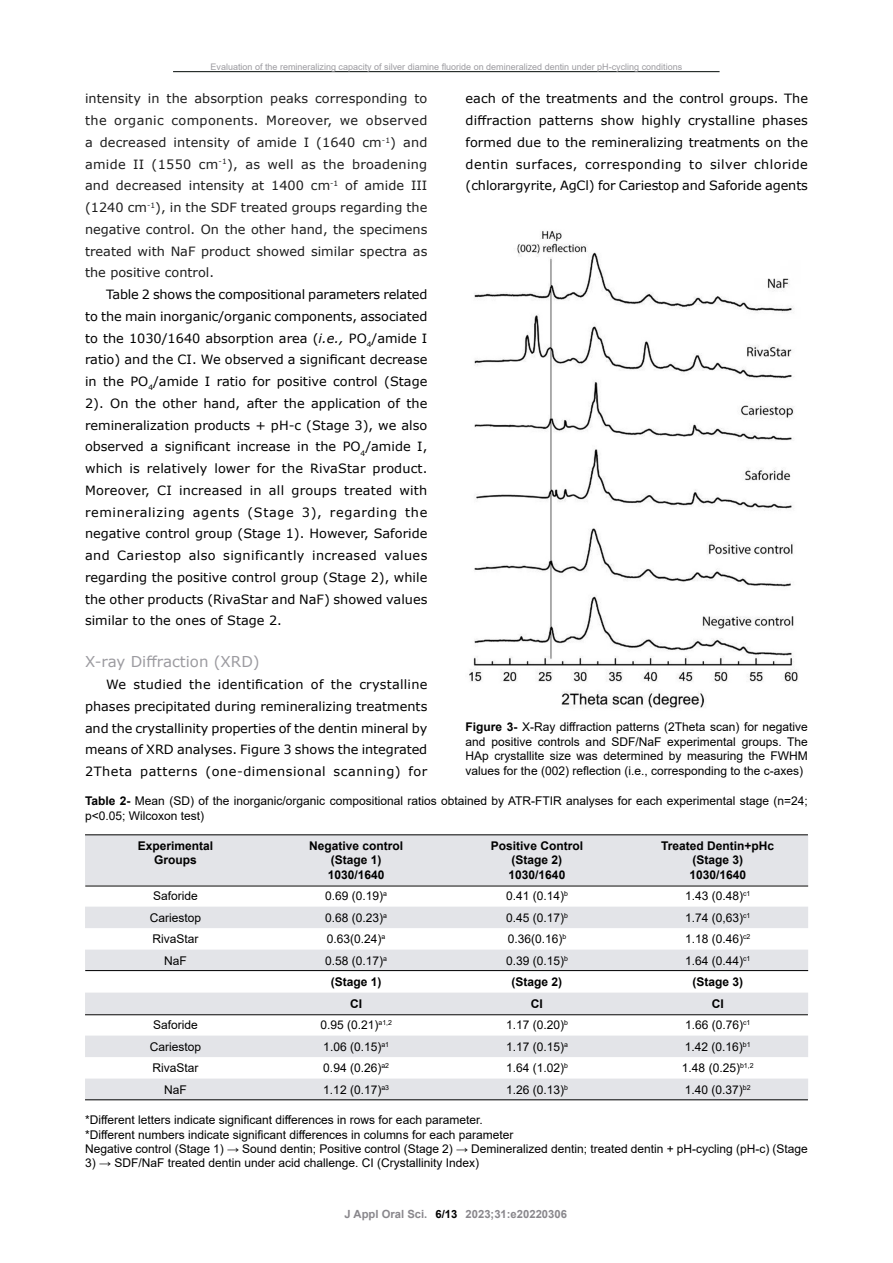
<style>
.page{position:relative;width:893px;height:1263px;background:#fff}
.page>*{position:absolute;margin:0;border:0;box-sizing:border-box;transform-origin:0 0}
.t1{font:15px "Verdana";color:#9c9ba0}
.t2{font:12.75px/21.8px "Verdana";color:#000;text-align:justify}
.t3{font:12.75px/21.8px "Verdana";color:#1d1d1d;text-align:justify}
.t4{font:12px/14.4px "Arial";color:#000}
.t5{font:700 12px/14.4px "Arial";color:#000;text-align:center}
.t6{font:700 11.25px "Arial";color:#89878c}
.t7{font:9px "Arial";color:#9c9ba0}
.s1{font-style:italic}
.s2{font-weight:700}
.s3{color:#000}
</style>
<div class="page">
<hr style="left:173px;top:71px;width:547px;height:1px;background:#000805">
<svg style="left:85px;top:835px;width:723px;height:264px;fill:#e3e4e8"></svg>
<hr style="left:85px;top:834px;width:723px;height:1px;background:#000">
<hr style="left:85px;top:886px;width:723px;height:1px;background:#000">
<hr style="left:85px;top:970px;width:723px;height:1px;background:#000">
<hr style="left:85px;top:1014px;width:723px;height:1px;background:#000">
<hr style="left:85px;top:1099px;width:723px;height:1px;background:#000">
<img style="left:469px;top:230px;width:330px;height:478px">
<p class="t7" style="left:211px;top:60px;width:473px">Evaluation of the remineralizing capacity of silver diamine fluoride on demineralized dentin under pH-cycling conditions</p>
<p class="t3" style="left:85px;top:88px;width:344px">intensity in the absorption peaks corresponding to the organic components. Moreover, we observed a decreased intensity of amide I (1640 cm<sup>-1</sup>) and amide II (1550 cm<sup>-1</sup>), as well as the broadening and decreased intensity at 1400 cm<sup>-1</sup> of amide III (1240 cm<sup>-1</sup>), in the SDF treated groups regarding the negative control. On the other hand, the specimens treated with NaF product showed similar spectra as the positive control.</p>
<p class="t2" style="left:85px;top:283px;width:344px;text-indent:21px">Table 2 shows the compositional parameters related to the main inorganic/organic components, associated to the 1030/1640 absorption area (<span class="s1">i.e.,</span> PO<sub>4</sub>/amide I ratio) and the CI. We observed a significant decrease in the PO<sub>4</sub>/amide I ratio for positive control (Stage 2). On the other hand, after the application of the remineralization products + pH-c (Stage 3), we also observed a significant increase in the PO<sub>4</sub>/amide I, which is relatively lower for the RivaStar product.<br>Moreover, CI increased in all groups treated with remineralizing agents (Stage 3), regarding the negative control group (Stage 1). However, Saforide and Cariestop also significantly increased values regarding the positive control group (Stage 2), while the other products (RivaStar and NaF) showed values similar to the ones of Stage 2.</p>
<p class="t1" style="left:85px;top:652px;width:176px">X-ray Diffraction (XRD)</p>
<p class="t2" style="left:85px;top:673px;width:344px;text-indent:21px">We studied the identification of the crystalline phases precipitated during remineralizing treatments and the crystallinity properties of the dentin mineral by means of XRD analyses. Figure 3 shows the integrated 2Theta patterns (one-dimensional scanning) for</p>
<p class="t2" style="left:466px;top:88px;width:344px">each of the treatments and the control groups. The diffraction patterns show highly crystalline phases formed due to the remineralizing treatments on the dentin surfaces, corresponding to silver chloride (chlorargyrite, AgCl) for Cariestop and Saforide agents</p>
<p class="t4" style="left:466px;top:720px;width:344px;text-align:justify"><span class="s2">Figure 3-</span> X-Ray diffraction patterns (2Theta scan) for negative and positive controls and SDF/NaF experimental groups. The HAp crystallite size was determined by measuring the FWHM values for the (002) reflection (i.e., corresponding to the c-axes)</p>
<p class="t4" style="left:85px;top:794px;width:724px"><span class="s2">Table 2-</span> Mean (SD) of the inorganic/organic compositional ratios obtained by ATR-FTIR analyses for each experimental stage (n=24; p&lt;0.05; Wilcoxon test)</p>
<p class="t5" style="left:138px;top:839px;width:77px">Experimental<br>Groups</p>
<p class="t5" style="left:309px;top:839px;width:96px">Negative control (Stage 1)<br>1030/1640</p>
<p class="t5" style="left:491px;top:839px;width:94px">Positive Control (Stage 2)<br>1030/1640</p>
<p class="t5" style="left:661px;top:839px;width:115px">Treated Dentin+pHc (Stage 3)<br>1030/1640</p>
<p class="t4" style="left:153px;top:889px;width:46px">Saforide</p>
<p class="t4" style="left:325px;top:889px;width:63px">0.69 (0.19)<sup>a</sup></p>
<p class="t4" style="left:506px;top:889px;width:63px">0.41 (0.14)<sup>b</sup></p>
<p class="t4" style="left:685px;top:889px;width:67px">1.43 (0.48)<sup>c1</sup></p>
<p class="t4" style="left:150px;top:910px;width:53px">Cariestop</p>
<p class="t4" style="left:325px;top:910px;width:63px">0.68 (0.23)<sup>a</sup></p>
<p class="t4" style="left:506px;top:910px;width:63px">0.45 (0.17)<sup>b</sup></p>
<p class="t4" style="left:685px;top:910px;width:67px">1.74 (0,63)<sup>c1</sup></p>
<p class="t4" style="left:152px;top:932px;width:48px">RivaStar</p>
<p class="t4" style="left:327px;top:932px;width:60px">0.63(0.24)<sup>a</sup></p>
<p class="t4" style="left:508px;top:932px;width:60px">0.36(0.16)<sup>b</sup></p>
<p class="t4" style="left:685px;top:932px;width:67px">1.18 (0.46)<sup>c2</sup></p>
<p class="t4" style="left:164px;top:953px;width:24px">NaF</p>
<p class="t4" style="left:325px;top:953px;width:63px">0.58 (0.17)<sup>a</sup></p>
<p class="t4" style="left:506px;top:953px;width:63px">0.39 (0.15)<sup>b</sup></p>
<p class="t4" style="left:685px;top:953px;width:67px">1.64 (0.44)<sup>c1</sup></p>
<p class="t5" style="left:331px;top:975px;width:52px">(Stage 1)</p>
<p class="t5" style="left:512px;top:975px;width:52px">(Stage 2)</p>
<p class="t5" style="left:692px;top:975px;width:52px">(Stage 3)</p>
<p class="t5" style="left:350px;top:996px;width:13px">CI</p>
<p class="t5" style="left:531px;top:996px;width:13px">CI</p>
<p class="t5" style="left:712px;top:996px;width:13px">CI</p>
<p class="t4" style="left:153px;top:1018px;width:46px">Saforide</p>
<p class="t4" style="left:320px;top:1018px;width:73px">0.95 (0.21)<sup>a1,2</sup></p>
<p class="t4" style="left:506px;top:1018px;width:63px">1.17 (0.20)<sup>b</sup></p>
<p class="t4" style="left:685px;top:1018px;width:67px">1.66 (0.76)<sup>c1</sup></p>
<p class="t4" style="left:150px;top:1039px;width:53px">Cariestop</p>
<p class="t4" style="left:323px;top:1039px;width:67px">1.06 (0.15)<sup>a1</sup></p>
<p class="t4" style="left:506px;top:1039px;width:63px">1.17 (0.15)<sup>a</sup></p>
<p class="t4" style="left:685px;top:1039px;width:67px">1.42 (0.16)<sup>b1</sup></p>
<p class="t4" style="left:152px;top:1061px;width:48px">RivaStar</p>
<p class="t4" style="left:323px;top:1061px;width:67px">0.94 (0.26)<sup>a2</sup></p>
<p class="t4" style="left:506px;top:1061px;width:63px">1.64 (1.02)<sup>b</sup></p>
<p class="t4" style="left:682px;top:1061px;width:73px">1.48 (0.25)<sup>b1,2</sup></p>
<p class="t4" style="left:164px;top:1082px;width:24px">NaF</p>
<p class="t4" style="left:323px;top:1082px;width:67px">1.12 (0.17)<sup>a3</sup></p>
<p class="t4" style="left:506px;top:1082px;width:63px">1.26 (0.13)<sup>b</sup></p>
<p class="t4" style="left:685px;top:1082px;width:67px">1.40 (0.37)<sup>b2</sup></p>
<p class="t4" style="left:85px;top:1112px;width:724px">*Different letters indicate significant differences in rows for each parameter.<br>*Different numbers indicate significant differences in columns for each parameter<br>Negative control (Stage 1) → Sound dentin; Positive control (Stage 2) → Demineralized dentin; treated dentin + pH-cycling (pH-c) (Stage</p>
<p class="t4" style="left:85px;top:1156px;width:396px">3) → SDF/NaF treated dentin under acid challenge. CI (Crystallinity Index)</p>
<p class="t6" style="left:345px;top:1206px;width:224px">J Appl Oral Sci. <span class="s3">6/13</span> 2023;31:e20220306</p>
</div>
